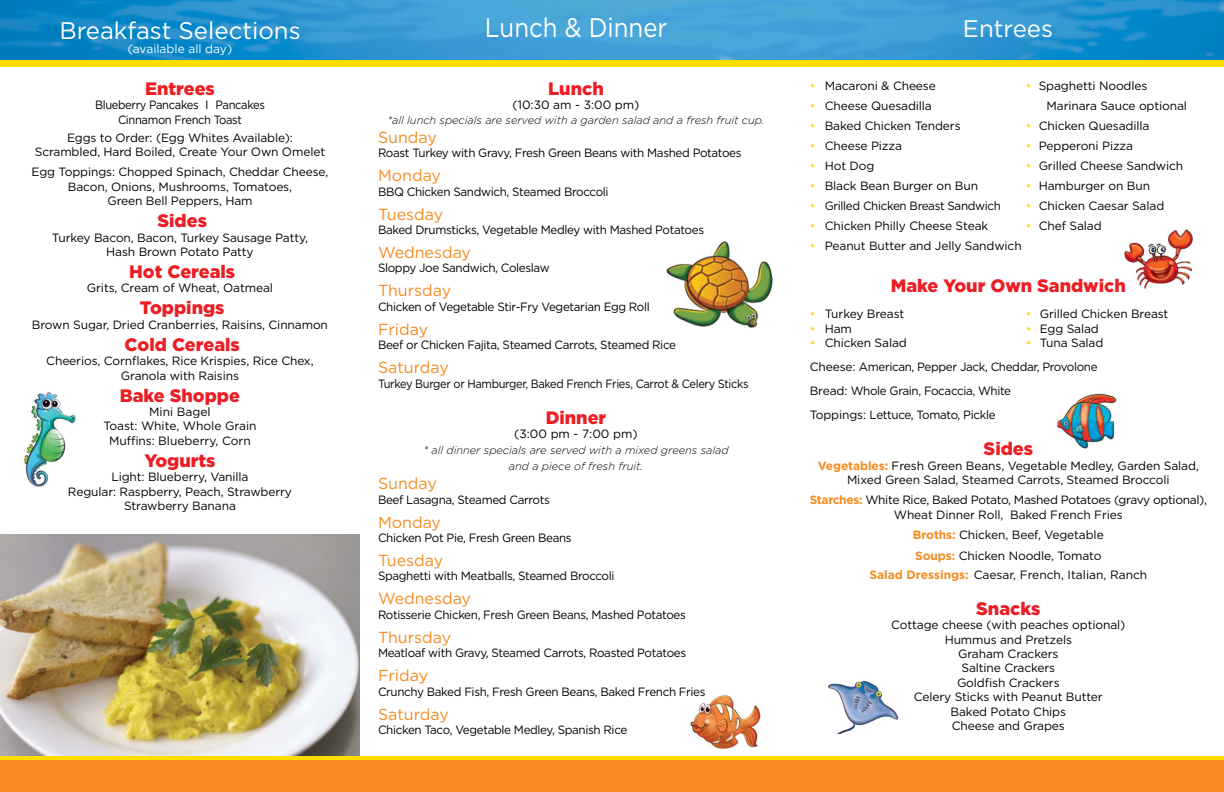
<style>
.page{position:relative;width:1224px;height:792px;background:#fff}
.page>*{position:absolute;margin:0;border:0;box-sizing:border-box;transform-origin:0 0}
.t1{font:26.9px "Gotham";color:#fff;scale:.89 1}
.t2{font:24px "Gotham";color:#fff}
.t3{font:900 18px "Gotham";color:#ed1d24}
.t4{font:16px "Gotham";color:#f68b1f}
.t5{font:12px/14.4px "Gotham";letter-spacing:-.01em;color:#000;text-align:center}
.t6{font:12px/24px "Gotham";letter-spacing:-.03em;color:#000}
.t7{font:12px "Gotham";letter-spacing:-.03em;color:#000;scale:.92 1}
.t8{font:12px/14.4px "Gotham";letter-spacing:-.03em;color:#000;text-align:center;scale:.93 1}
.t9{font:12px "Gotham";color:#fff}
.t10{font:italic 300 11px/16px "Gotham";color:#000;text-align:center}
.s1{color:#fd0}
.s2{font-weight:700;color:#f68b1f}
</style>
<div class="page">
<img style="left:1056px;top:393px;width:61px;height:56px">
<img style="left:1124px;top:229px;width:69px;height:60px">
<img style="left:690px;top:696px;width:71px;height:53px">
<img style="left:0;top:534px;width:360px;height:222px">
<img style="left:0;top:0;width:1224px;height:60px">
<div style="left:0;top:60px;width:1224px;height:7px;background:#fd0"></div>
<div style="left:0;top:756px;width:1224px;height:7px;background:#fd0"></div>
<div style="left:0;top:760px;width:1224px;height:32px;background:#f68b1f"></div>
<img style="left:666px;top:241px;width:107px;height:87px">
<img style="left:23px;top:391px;width:53px;height:96px">
<img style="left:828px;top:680px;width:71px;height:54px">
<h2 class="t2" style="left:59px;top:15px;width:243px">Breakfast Selections</h2>
<p class="t9" style="left:128px;top:41px;width:106px">(available all day)</p>
<h3 class="t3" style="left:145px;top:76px;width:71px">Entrees</h3>
<p class="t8" style="left:95px;top:97px;width:184px">Blueberry Pancakes I Pancakes<br>Cinnamon French Toast</p>
<p class="t5" style="left:35px;top:130px;width:292px">Eggs to Order: (Egg Whites Available):<br>Scrambled, Hard Boiled, Create Your Own Omelet</p>
<p class="t5" style="left:32px;top:165px;width:298px">Egg Toppings: Chopped Spinach, Cheddar Cheese,<br>Bacon, Onions, Mushrooms, Tomatoes,<br>Green Bell Peppers, Ham</p>
<h3 class="t3" style="left:157px;top:208px;width:51px">Sides</h3>
<p class="t5" style="left:52px;top:230px;width:258px">Turkey Bacon, Bacon, Turkey Sausage Patty,<br>Hash Brown Potato Patty</p>
<h3 class="t3" style="left:129px;top:259px;width:107px">Hot Cereals</h3>
<p class="t5" style="left:87px;top:281px;width:188px">Grits, Cream of Wheat, Oatmeal</p>
<h3 class="t3" style="left:140px;top:296px;width:86px">Toppings</h3>
<p class="t5" style="left:32px;top:317px;width:298px">Brown Sugar, Dried Cranberries, Raisins, Cinnamon</p>
<h3 class="t3" style="left:125px;top:332px;width:117px">Cold Cereals</h3>
<p class="t5" style="left:46px;top:353px;width:269px">Cheerios, Cornflakes, Rice Krispies, Rice Chex,<br>Granola with Raisins</p>
<h3 class="t3" style="left:120px;top:383px;width:122px">Bake Shoppe</h3>
<p class="t5" style="left:103px;top:404px;width:155px">Mini Bagel<br>Toast: White, Whole Grain<br>Muffins: Blueberry, Corn</p>
<h3 class="t3" style="left:144px;top:448px;width:73px">Yogurts</h3>
<p class="t5" style="left:68px;top:469px;width:226px">Light: Blueberry, Vanilla<br>Regular: Raspberry, Peach, Strawberry<br>Strawberry Banana</p>
<h1 class="t1" style="left:485px;top:10px;width:207px">Lunch &amp; Dinner</h1>
<h2 class="t2" style="left:963px;top:13px;width:92px">Entrees</h2>
<h3 class="t3" style="left:548px;top:76px;width:57px">Lunch</h3>
<p class="t5" style="left:513px;top:97px;width:128px">(10:30 am - 3:00 pm)</p>
<p class="t10" style="left:388px;top:111px;width:378px">*all lunch specials are served with a garden salad and a fresh fruit cup.</p>
<h3 class="t4" style="left:378px;top:127px;width:60px">Sunday</h3>
<p class="t6" style="left:378px;top:141px;width:365px">Roast Turkey with Gravy, Fresh Green Beans with Mashed Potatoes</p>
<h3 class="t4" style="left:378px;top:165px;width:65px">Monday</h3>
<p class="t6" style="left:378px;top:179px;width:232px">BBQ Chicken Sandwich, Steamed Broccoli</p>
<h3 class="t4" style="left:378px;top:204px;width:67px">Tuesday</h3>
<p class="t6" style="left:378px;top:217px;width:328px">Baked Drumsticks, Vegetable Medley with Mashed Potatoes</p>
<h3 class="t4" style="left:378px;top:242px;width:95px">Wednesday</h3>
<p class="t6" style="left:378px;top:256px;width:173px">Sloppy Joe Sandwich, Coleslaw</p>
<h3 class="t4" style="left:378px;top:280px;width:75px">Thursday</h3>
<p class="t6" style="left:378px;top:294px;width:273px">Chicken of Vegetable Stir-Fry Vegetarian Egg Roll</p>
<h3 class="t4" style="left:378px;top:319px;width:52px">Friday</h3>
<p class="t6" style="left:378px;top:333px;width:300px">Beef or Chicken Fajita, Steamed Carrots, Steamed Rice</p>
<h3 class="t4" style="left:378px;top:357px;width:72px">Saturday</h3>
<p class="t7" style="left:378px;top:376px;width:404px">Turkey Burger or Hamburger, Baked French Fries, Carrot &amp; Celery Sticks</p>
<h3 class="t3" style="left:546px;top:405px;width:62px">Dinner</h3>
<p class="t5" style="left:514px;top:426px;width:125px">(3:00 pm - 7:00 pm)</p>
<p class="t10" style="left:423px;top:442px;width:307px">* all dinner specials are served with a mixed greens salad and a piece of fresh fruit.</p>
<h3 class="t4" style="left:378px;top:473px;width:60px">Sunday</h3>
<p class="t6" style="left:378px;top:487px;width:173px">Beef Lasagna, Steamed Carrots</p>
<h3 class="t4" style="left:378px;top:512px;width:65px">Monday</h3>
<p class="t6" style="left:378px;top:525px;width:195px">Chicken Pot Pie, Fresh Green Beans</p>
<h3 class="t4" style="left:378px;top:550px;width:67px">Tuesday</h3>
<p class="t6" style="left:378px;top:564px;width:238px">Spaghetti with Meatballs, Steamed Broccoli</p>
<h3 class="t4" style="left:378px;top:588px;width:95px">Wednesday</h3>
<p class="t6" style="left:378px;top:602px;width:309px">Rotisserie Chicken, Fresh Green Beans, Mashed Potatoes</p>
<h3 class="t4" style="left:378px;top:627px;width:75px">Thursday</h3>
<p class="t6" style="left:378px;top:641px;width:310px">Meatloaf with Gravy, Steamed Carrots, Roasted Potatoes</p>
<h3 class="t4" style="left:378px;top:665px;width:52px">Friday</h3>
<p class="t6" style="left:378px;top:679px;width:329px">Crunchy Baked Fish, Fresh Green Beans, Baked French Fries</p>
<h3 class="t4" style="left:378px;top:704px;width:72px">Saturday</h3>
<p class="t6" style="left:378px;top:717px;width:251px">Chicken Taco, Vegetable Medley, Spanish Rice</p>
<p class="t5" style="left:810px;top:78px;width:128px"><span class="s1">•</span> Macaroni &amp; Cheese</p>
<p class="t5" style="left:1026px;top:78px;width:123px"><span class="s1">•</span> Spaghetti Noodles</p>
<p class="t5" style="left:810px;top:98px;width:124px"><span class="s1">•</span> Cheese Quesadilla</p>
<p class="t5" style="left:1047px;top:98px;width:142px">Marinara Sauce optional</p>
<p class="t5" style="left:810px;top:118px;width:152px"><span class="s1">•</span> Baked Chicken Tenders</p>
<p class="t5" style="left:1026px;top:118px;width:125px"><span class="s1">•</span> Chicken Quesadilla</p>
<p class="t5" style="left:810px;top:138px;width:94px"><span class="s1">•</span> Cheese Pizza</p>
<p class="t5" style="left:1026px;top:138px;width:109px"><span class="s1">•</span> Pepperoni Pizza</p>
<p class="t5" style="left:810px;top:158px;width:66px"><span class="s1">•</span> Hot Dog</p>
<p class="t5" style="left:1026px;top:158px;width:159px"><span class="s1">•</span> Grilled Cheese Sandwich</p>
<p class="t5" style="left:810px;top:178px;width:170px"><span class="s1">•</span> Black Bean Burger on Bun</p>
<p class="t5" style="left:1026px;top:178px;width:126px"><span class="s1">•</span> Hamburger on Bun</p>
<p class="t6" style="left:810px;top:193px;width:193px"><span class="s1">•</span> Grilled Chicken Breast Sandwich</p>
<p class="t5" style="left:1026px;top:198px;width:140px"><span class="s1">•</span> Chicken Caesar Salad</p>
<p class="t5" style="left:810px;top:218px;width:180px"><span class="s1">•</span> Chicken Philly Cheese Steak</p>
<p class="t5" style="left:1026px;top:218px;width:77px"><span class="s1">•</span> Chef Salad</p>
<p class="t5" style="left:810px;top:238px;width:214px"><span class="s1">•</span> Peanut Butter and Jelly Sandwich</p>
<h3 class="t3" style="left:891px;top:274px;width:237px">Make Your Own Sandwich</h3>
<p class="t5" style="left:810px;top:307px;width:96px"><span class="s1">•</span> Turkey Breast</p>
<p class="t5" style="left:1026px;top:307px;width:144px"><span class="s1">•</span> Grilled Chicken Breast</p>
<p class="t5" style="left:810px;top:321px;width:44px"><span class="s1">•</span> Ham</p>
<p class="t5" style="left:1026px;top:321px;width:75px"><span class="s1">•</span> Egg Salad</p>
<p class="t5" style="left:810px;top:335px;width:99px"><span class="s1">•</span> Chicken Salad</p>
<p class="t6" style="left:810px;top:331px;width:295px;text-indent:216px"><span class="s1">•</span> Tuna Salad Cheese: American, Pepper Jack, Cheddar, Provolone Bread: Whole Grain, Focaccia, White<br>Toppings: Lettuce, Tomato, Pickle</p>
<h3 class="t3" style="left:984px;top:436px;width:51px">Sides</h3>
<p class="t5" style="left:818px;top:458px;width:383px"><span class="s2">Vegetables:</span> Fresh Green Beans, Vegetable Medley, Garden Salad,<br>Mixed Green Salad, Steamed Carrots, Steamed Broccoli</p>
<p class="t6" style="left:810px;top:493px;width:399px;line-height:14.4px;text-align:center"><span class="s2">Starches:</span> White Rice, Baked Potato, Mashed Potatoes (gravy optional),<br>Wheat Dinner Roll, Baked French Fries</p>
<p class="t5" style="left:913px;top:524px;width:192px;line-height:20.4px;text-align:left"><span class="s2">Broths:</span> Chicken, Beef, Vegetable<br><span class="s2">Soups:</span> Chicken Noodle, Tomato</p>
<p class="t5" style="left:869px;top:567px;width:279px"><span class="s2">Salad Dressings:</span> Caesar, French, Italian, Ranch</p>
<h3 class="t3" style="left:976px;top:596px;width:66px">Snacks</h3>
<p class="t5" style="left:891px;top:617px;width:236px">Cottage cheese (with peaches optional)<br>Hummus and Pretzels<br>Graham Crackers<br>Saltine Crackers<br>Goldfish Crackers<br>Celery Sticks with Peanut Butter<br>Baked Potato Chips<br>Cheese and Grapes</p>
</div>
